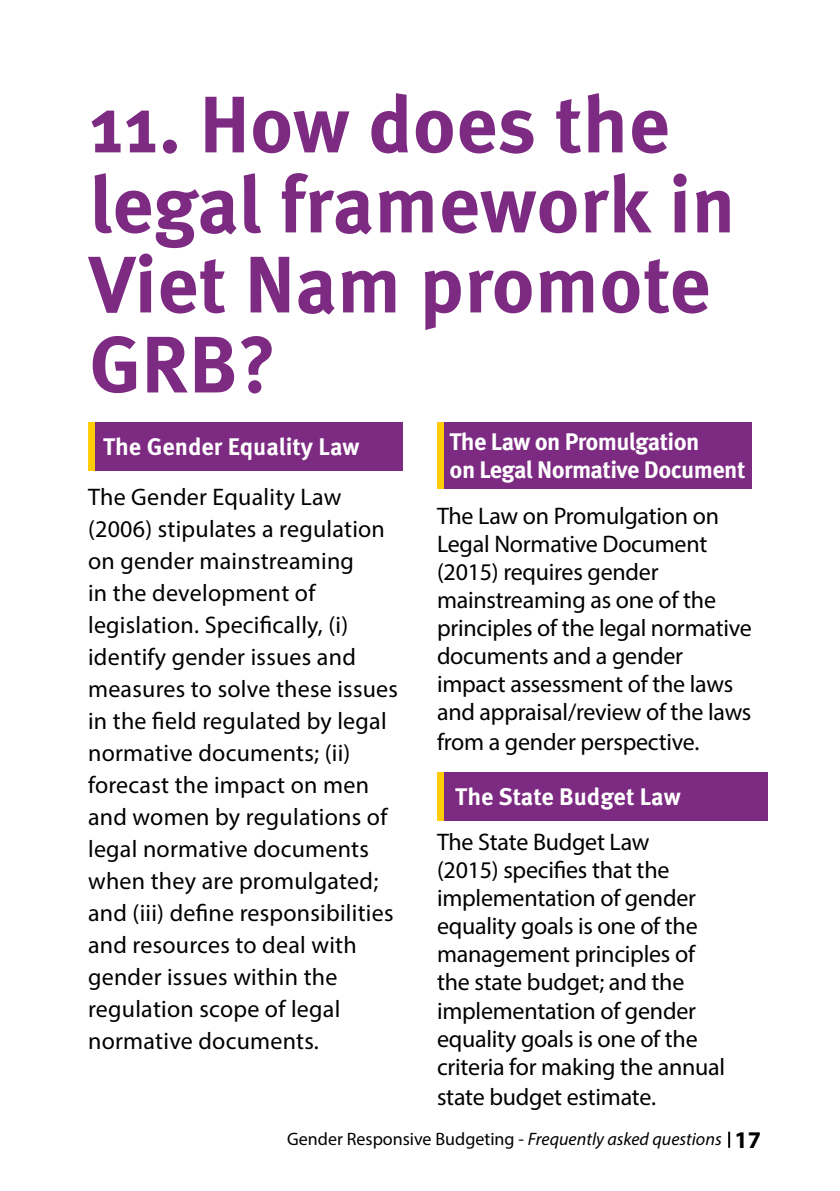
<style>
.page{position:relative;width:840px;height:1191px;background:#fff}
.page>*{position:absolute;margin:0;border:0;box-sizing:border-box;transform-origin:0 0}
.title_big_grb{font:700 80px/80px "Meta Pro";color:#7d2a82}
.body_sample_GRB{font:24px/32px "Myriad Pro";letter-spacing:-.005em;color:#000}
.body_sample_GRB-2{font:700 24px "Meta Pro";letter-spacing:-.025em;color:#fff}
.body_sample_GRB-3{font:700 24px "Meta Pro";color:#fff}
.t1{font:18px "Myriad Pro";color:#000}
.s1{font-style:italic}
.s2{font-weight:700;font-size:24px}
</style>
<div class="page">
<div style="left:88px;top:422px;width:315px;height:48px;background:#7d2a82"></div>
<div style="left:88px;top:422px;width:6px;height:48px;background:#ffcc06"></div>
<div style="left:437px;top:422px;width:314px;height:67px;background:#7d2a82"></div>
<div style="left:437px;top:422px;width:6px;height:67px;background:#ffcc06"></div>
<div style="left:437px;top:772px;width:330px;height:49px;background:#7d2a82"></div>
<div style="left:437px;top:772px;width:6px;height:49px;background:#ffcc06"></div>
<svg style="left:728px;top:1131px;width:1px;height:16px"></svg>
<p class="title_big_grb" style="left:89px;top:87px;width:647px">11. How does the legal framework in<br>Viet Nam promote<br>GRB?</p>
<p class="body_sample_GRB-3" style="left:103px;top:431px;width:258px">The Gender Equality Law</p>
<p class="body_sample_GRB-2" style="left:449px;top:426px;width:251px">The Law on Promulgation</p>
<p class="body_sample_GRB-2" style="left:449px;top:454px;width:297px">on Legal Normative Document</p>
<p class="body_sample_GRB" style="left:88px;top:480px;width:311px">The Gender Equality Law (2006) stipulates a regulation on gender mainstreaming<br>in the development of legislation. Specifically, (i) identify gender issues and measures to solve these issues in the field regulated by legal normative documents; (ii) forecast the impact on men and women by regulations of legal normative documents when they are promulgated; and (iii) define responsibilities and resources to deal with gender issues within the regulation scope of legal normative documents.</p>
<p class="body_sample_GRB" style="left:437px;top:502px;width:316px;line-height:28.2px">The Law on Promulgation on<br>Legal Normative Document (2015) requires gender mainstreaming as one of the principles of the legal normative documents and a gender impact assessment of the laws and appraisal/review of the laws from a gender perspective.</p>
<p class="body_sample_GRB-3" style="left:455px;top:782px;width:227px">The State Budget Law</p>
<p class="body_sample_GRB" style="left:437px;top:828px;width:289px;line-height:28.2px">The State Budget Law<br>(2015) specifies that the implementation of gender equality goals is one of the management principles of the state budget; and the implementation of gender equality goals is one of the criteria for making the annual state budget estimate.</p>
<p class="t1" style="left:287px;top:1128px;width:475px">Gender Responsive Budgeting - <span class="s1">Frequently asked questions</span> <span class="s2">17</span></p>
</div>
